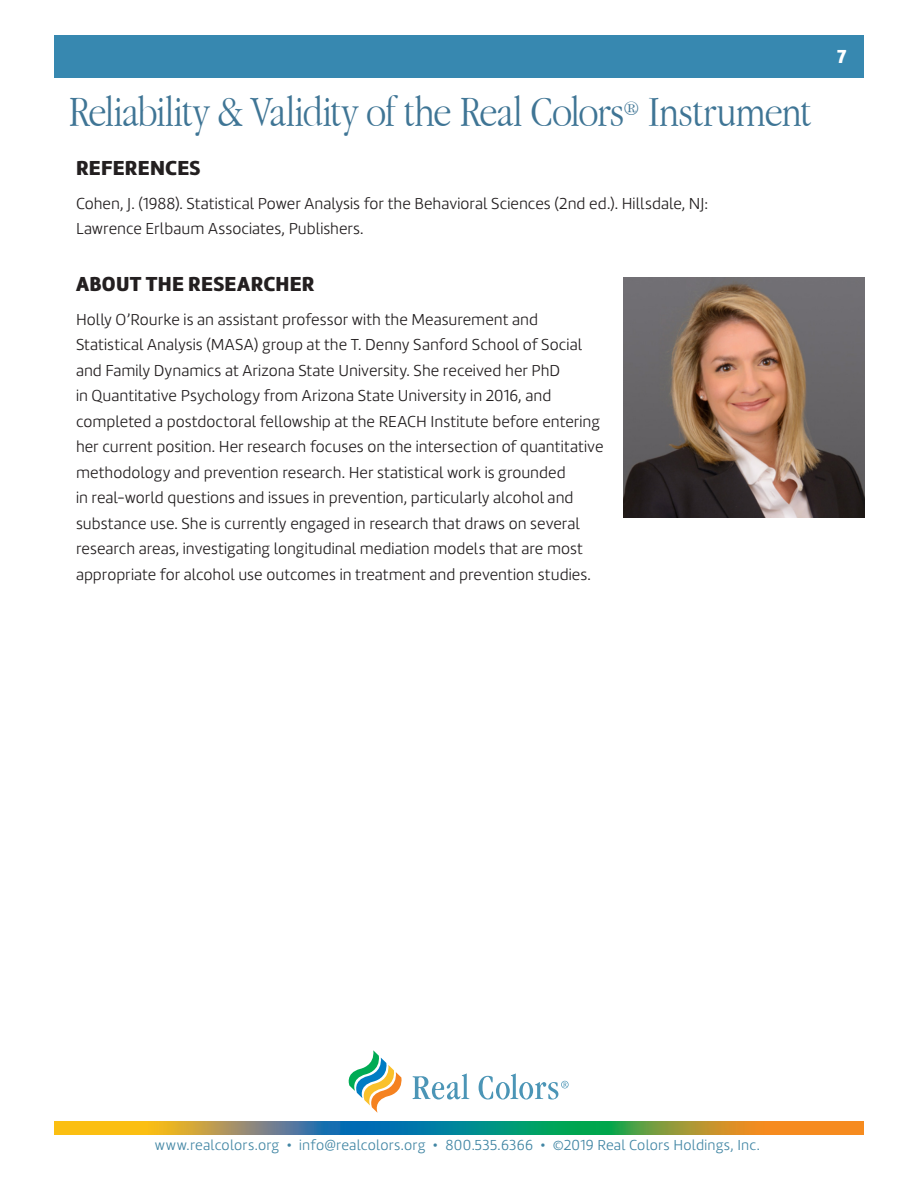
<style>
.page{position:relative;width:918px;height:1188px;background:#fff}
.page>*{position:absolute;margin:0;border:0;box-sizing:border-box;transform-origin:0 0}
.t1{font:300 45px "Apple Garamond";letter-spacing:-.015em;color:#3f7595}
.bulleted_text{font:900 21px "Amelia";letter-spacing:.01em;color:#231f20}
.t2{font:300 20.1px "Apple Garamond";color:#3f7595}
.t3{font:900 19.5px "Amelia";color:#fff}
.bulleted_text-2{font:300 16.5px/25.5px "Amelia";color:#231f20}
.positive_text_paragr{font:300 15px "Amelia";letter-spacing:.015em;color:#4286a4}
</style>
<div class="page">
<div style="left:54px;top:35px;width:810px;height:42px;background:#3788b0"></div>
<svg style="left:348px;top:1050px;width:54px;height:63px"></svg>
<svg style="left:413px;top:1073px;width:56px;height:27px"></svg>
<svg style="left:479px;top:1073px;width:90px;height:27px"></svg>
<img style="left:54px;top:1121px;width:810px;height:13px">
<img style="left:624px;top:277px;width:240px;height:241px">
<p class="t1" style="left:69px;top:85px;width:557px">Reliability &amp; Validity of the Real Colors</p>
<p class="t2" style="left:623px;top:96px;width:18px">®</p>
<p class="t1" style="left:648px;top:85px;width:165px">Instrument</p>
<p class="bulleted_text" style="left:76px;top:155px;width:126px">REFERENCES</p>
<p class="bulleted_text-2" style="left:76px;top:191px;width:634px">Cohen, J. (1988). Statistical Power Analysis for the Behavioral Sciences (2nd ed.). Hillsdale, NJ:<br>Lawrence Erlbaum Associates, Publishers.</p>
<p class="bulleted_text" style="left:76px;top:271px;width:240px">ABOUT THE RESEARCHER</p>
<p class="bulleted_text-2" style="left:76px;top:307px;width:529px">Holly O’Rourke is an assistant professor with the Measurement and Statistical Analysis (MASA) group at the T. Denny Sanford School of Social and Family Dynamics at Arizona State University. She received her PhD<br>in Quantitative Psychology from Arizona State University in 2016, and completed a postdoctoral fellowship at the REACH Institute before entering her current position. Her research focuses on the intersection of quantitative methodology and prevention research. Her statistical work is grounded<br>in real-world questions and issues in prevention, particularly alcohol and substance use. She is currently engaged in research that draws on several research areas, investigating longitudinal mediation models that are most appropriate for alcohol use outcomes in treatment and prevention studies.</p>
<p class="t3" style="left:837px;top:45px;width:11px">7</p>
<p class="positive_text_paragr" style="left:155px;top:1137px;width:606px">www.realcolors.org • info@realcolors.org • 800.535.6366 • ©2019 Real Colors Holdings, Inc.</p>
</div>
